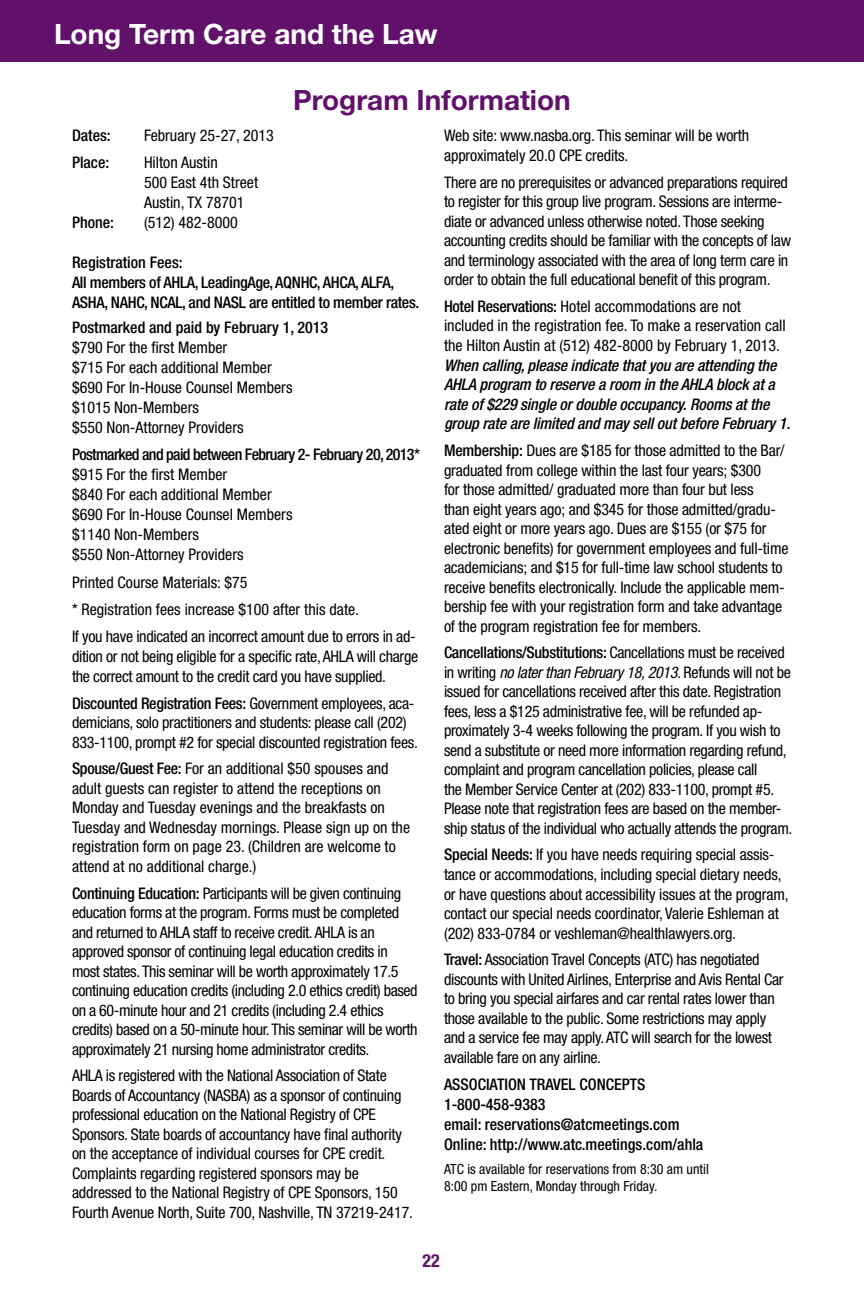
<style>
.page{position:relative;width:864px;height:1296px;background:#fff}
.page>*{position:absolute;margin:0;border:0;box-sizing:border-box;transform-origin:0 0}
.t1{font:700 28px "Helvetica Neue LT Std";color:#fff}
.t2{font:700 28px "Helvetica Neue LT Std";color:#61116a}
.t3{font:700 condensed 18px "Helvetica Neue LT Std";color:#61116a}
.t4{font:condensed 16px/19.6px "Helvetica Neue LT Std";letter-spacing:-.02em;color:#000}
.t5{font:condensed 16px/20px "Helvetica Neue LT Std";color:#000}
.t6{font:italic 500 condensed 16px/19.6px "Helvetica Neue LT Std";letter-spacing:-.01em;color:#000}
.t7{font:500 condensed 16px/20px "Helvetica Neue LT Std";color:#000}
.t8{font:500 condensed 16px/20px "Helvetica Neue LT Std";letter-spacing:-.02em;color:#000}
.t9{font:500 condensed 16px "Helvetica Neue LT Std";letter-spacing:-.04em;color:#000}
.t10{font:condensed 14px/17px "Helvetica Neue LT Std";color:#000}
.s1{font-weight:500}
.s2{font-style:italic}
</style>
<div class="page">
<div style="left:0;top:0;width:864px;height:62px;background:#61116a"></div>
<h1 class="t1" style="left:54px;top:16px;width:385px">Long Term Care and the Law</h1>
<h1 class="t2" style="left:293px;top:83px;width:279px">Program Information</h1>
<p class="t7" style="left:72px;top:125px;width:40px">Dates:</p>
<p class="t5" style="left:144px;top:126px;width:131px">February 25-27, 2013</p>
<p class="t7" style="left:72px;top:153px;width:39px">Place:</p>
<p class="t5" style="left:144px;top:153px;width:116px">Hilton Austin<br>500 East 4th Street<br>Austin, TX 78701</p>
<p class="t7" style="left:72px;top:213px;width:44px">Phone:</p>
<p class="t5" style="left:144px;top:213px;width:95px">(512) 482-8000</p>
<p class="t8" style="left:72px;top:253px;width:349px">Registration Fees:<br>All members of AHLA, LeadingAge, AQNHC, AHCA, ALFA,<br>ASHA, NAHC, NCAL, and NASL are entitled to member rates.</p>
<p class="t7" style="left:72px;top:317px;width:258px">Postmarked and paid by February 1, 2013</p>
<p class="t5" style="left:72px;top:337px;width:222px">$790 For the first Member<br>$715 For each additional Member $690 For In-House Counsel Members $1015 Non-Members<br>$550 Non-Attorney Providers</p>
<p class="t9" style="left:72px;top:445px;width:349px">Postmarked and paid between February 2- February 20, 2013*</p>
<p class="t5" style="left:72px;top:465px;width:222px">$915 For the first Member<br>$840 For each additional Member $690 For In-House Counsel Members $1140 Non-Members<br>$550 Non-Attorney Providers</p>
<p class="t5" style="left:72px;top:568px;width:345px;line-height:27.2px">Printed Course Materials: $75<br>* Registration fees increase $100 after this date.<br>If you have indicated an incorrect amount due to errors in ad-</p>
<p class="t4" style="left:72px;top:646px;width:348px">dition or not being eligible for a specific rate, AHLA will charge the correct amount to the credit card you have supplied.</p>
<p class="t4" style="left:72px;top:693px;width:347px"><span class="s1">Discounted Registration Fees:</span> Government employees, aca&shy;demicians, solo practitioners and students: please call (202)<br>833-1100, prompt #2 for special discounted registration fees.</p>
<p class="t5" style="left:72px;top:759px;width:340px"><span class="s1">Spouse/Guest Fee:</span> For an additional $50 spouses and adult guests can register to attend the receptions on Monday and Tuesday evenings and the breakfasts on Tuesday and Wednesday mornings. Please sign up on the registration form on page 23. (Children are welcome to attend at no additional charge.)</p>
<p class="t4" style="left:72px;top:883px;width:347px"><span class="s1">Continuing Education:</span> Participants will be given continuing education forms at the program. Forms must be completed and returned to AHLA staff to receive credit. AHLA is an approved sponsor of continuing legal education credits in most states. This seminar will be worth approximately 17.5 continuing education credits (including 2.0 ethics credit) based on a 60-minute hour and 21 credits (including 2.4 ethics credits) based on a 50-minute hour. This seminar will be worth approximately 21 nursing home administrator credits.</p>
<p class="t4" style="left:72px;top:1066px;width:343px">AHLA is registered with the National Association of State Boards of Accountancy (NASBA) as a sponsor of continuing professional education on the National Registry of CPE Sponsors. State boards of accountancy have final authority on the acceptance of individual courses for CPE credit.<br>Complaints regarding registered sponsors may be addressed to the National Registry of CPE Sponsors, 150<br>Fourth Avenue North, Suite 700, Nashville, TN 37219-2417.</p>
<p class="t4" style="left:444px;top:126px;width:307px">Web site: www.nasba.org. This seminar will be worth approximately 20.0 CPE credits.</p>
<p class="t4" style="left:444px;top:172px;width:349px">There are no prerequisites or advanced preparations required to register for this group live program. Sessions are interme&shy;diate or advanced unless otherwise noted. Those seeking accounting credits should be familiar with the concepts of law and terminology associated with the area of long term care in order to obtain the full educational benefit of this program.</p>
<p class="t5" style="left:444px;top:296px;width:343px"><span class="s1">Hotel Reservations:</span> Hotel accommodations are not included in the registration fee. To make a reservation call the Hilton Austin at (512) 482-8000 by February 1, 2013.</p>
<p class="t6" style="left:444px;top:356px;width:348px">When calling, please indicate that you are attending the AHLA program to reserve a room in the AHLA block at a rate of $229 single or double occupancy. Rooms at the group rate are limited and may sell out before February 1.</p>
<p class="t4" style="left:444px;top:440px;width:346px"><span class="s1">Membership:</span> Dues are $185 for those admitted to the Bar/ graduated from college within the last four years; $300<br>for those admitted/ graduated more than four but less<br>than eight years ago; and $345 for those admitted/gradu&shy;ated eight or more years ago. Dues are $155 (or $75 for electronic benefits) for government employees and full-time academicians; and $15 for full-time law school students to receive benefits electronically. Include the applicable mem&shy;bership fee with your registration form and take advantage of the program registration fee for members.</p>
<p class="t4" style="left:444px;top:643px;width:350px"><span class="s1">Cancellations/Substitutions:</span> Cancellations must be received in writing <span class="s2">no later than February 18, 2013.</span> Refunds will not be issued for cancellations received after this date. Registration fees, less a $125 administrative fee, will be refunded ap&shy;proximately 3-4 weeks following the program. If you wish to send a substitute or need more information regarding refund, complaint and program cancellation policies, please call<br>the Member Service Center at (202) 833-1100, prompt #5.<br>Please note that registration fees are based on the member&shy;ship status of the individual who actually attends the program.</p>
<p class="t4" style="left:444px;top:845px;width:346px"><span class="s1">Special Needs:</span> If you have needs requiring special assis&shy;tance or accommodations, including special dietary needs, or have questions about accessibility issues at the program, contact our special needs coordinator, Valerie Eshleman at (202) 833-0784 or veshleman@healthlawyers.org.</p>
<p class="t4" style="left:444px;top:950px;width:341px"><span class="s1">Travel:</span> Association Travel Concepts (ATC) has negotiated discounts with United Airlines, Enterprise and Avis Rental Car to bring you special airfares and car rental rates lower than those available to the public. Some restrictions may apply and a service fee may apply. ATC will search for the lowest available fare on any airline.</p>
<p class="t7" style="left:444px;top:1074px;width:261px">ASSOCIATION TRAVEL CONCEPTS 1-800-458-9383<br>email: reservations@atcmeetings.com Online: http://www.atc.meetings.com/ahla</p>
<p class="t10" style="left:444px;top:1160px;width:266px">ATC is available for reservations from 8:30 am until<br>8:00 pm Eastern, Monday through Friday.</p>
<p class="t3" style="left:423px;top:1250px;width:19px">22</p>
</div>
